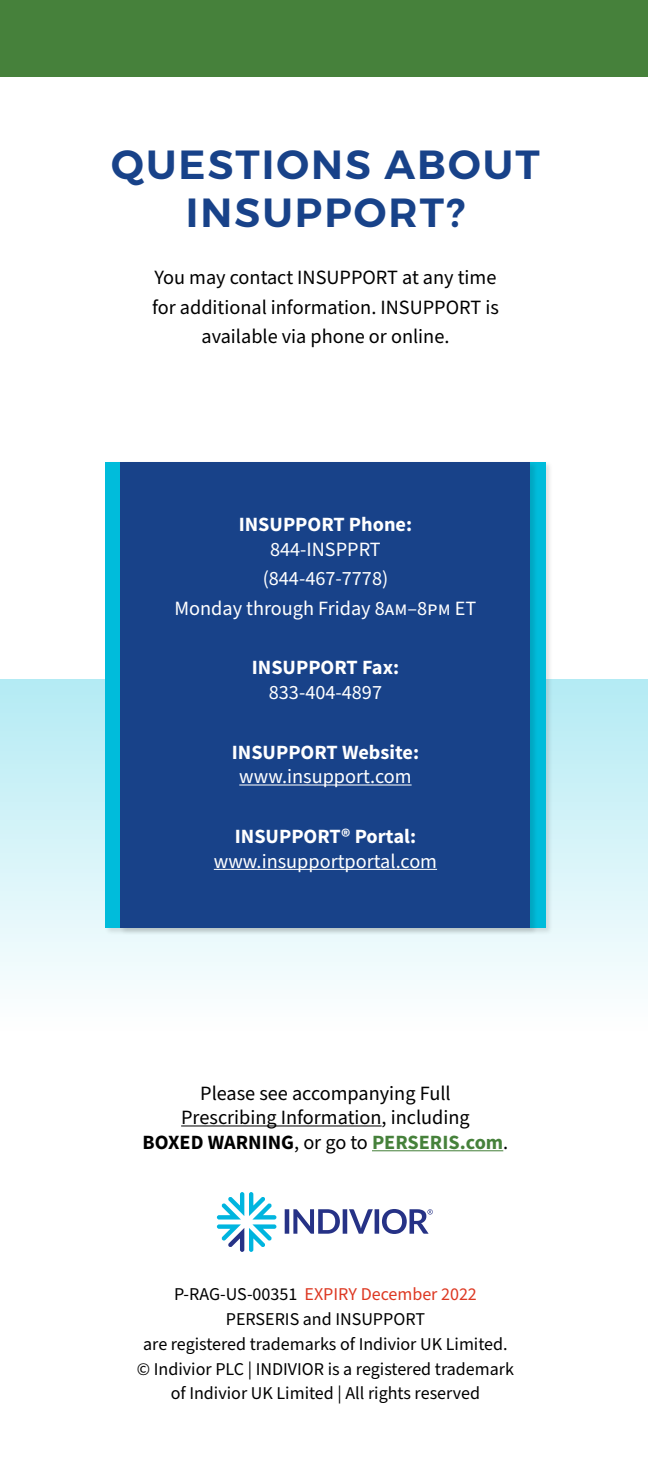
<style>
.page{position:relative;width:648px;height:1458px;background:#fff}
.page>*{position:absolute;margin:0;border:0;box-sizing:border-box;transform-origin:0 0}
.t1{font:600 40.5px/48.6px "Montserrat";letter-spacing:.05em;color:#184289;text-align:center}
.t2{font:20.25px/29.2px "Source Sans Pro";color:#000;text-align:center}
.t3{font:700 20.25px/24.8px "Source Sans Pro";color:#fff;text-align:center}
.t4{font:20.25px/29.2px "Source Sans Pro";color:#fff;text-align:center}
.t5{font:18px/24.8px "Source Sans Pro";color:#000;text-align:center}
.s1{font-weight:400}
.s2{font-weight:700}
.s3{font-weight:700;color:#46813b}
.s4{color:#dd3822}
</style>
<div class="page">
<div style="left:0;top:0;width:648px;height:77px;background:#46813b"></div>
<div style="left:0;top:679px;width:648px;height:354px;background:linear-gradient(to bottom,#b3ebf4,#fefefe)"></div>
<div style="left:104px;top:460px;width:450px;height:476px;background:#000;opacity:.12"></div>
<div style="left:105px;top:462px;width:441px;height:466px;background:#00bcdb"></div>
<div style="left:120px;top:460px;width:418px;height:476px;background:#000;opacity:.12"></div>
<div style="left:121px;top:462px;width:409px;height:466px;background:#184289"></div>
<hr style="left:239px;top:785px;width:173px;height:1px;background:#fff">
<hr style="left:214px;top:869px;width:223px;height:1px;background:#fff">
<hr style="left:181px;top:1125px;width:201px;height:1px;background:#000">
<hr style="left:372px;top:1150px;width:131px;height:1px;background:#46813b">
<svg style="left:217px;top:1192px;width:216px;height:60px"></svg>
<h1 class="t1" style="left:111px;top:140px;width:430px">QUESTIONS ABOUT<br>INSUPPORT?</h1>
<p class="t2" style="left:152px;top:264px;width:348px">You may contact INSUPPORT at any time for additional information. INSUPPORT is available via phone or online.</p>
<h3 class="t3" style="left:239px;top:513px;width:175px">INSUPPORT Phone:<br><span class="s1">844‑INSPPRT</span></h3>
<h3 class="t4" style="left:174px;top:565px;width:304px">(844‑467‑7778)<br>Monday through Friday 8am–8pm ET</h3>
<h3 class="t3" style="left:252px;top:656px;width:149px">INSUPPORT Fax:<br><span class="s1">833‑404‑4897</span></h3>
<h3 class="t3" style="left:232px;top:740px;width:189px">INSUPPORT Website: <span class="s1">www.insupport.com</span></h3>
<h3 class="t4" style="left:214px;top:825px;width:225px;line-height:24.8px"><span class="s2">INSUPPORT® Portal: </span>www.insupportportal.com</h3>
<h4 class="t2" style="left:143px;top:1082px;width:367px;line-height:24.3px">Please see accompanying Full<br>Prescribing Information, including<br><span class="s2">BOXED WARNING</span>, or go to <span class="s3">PERSERIS.com</span>.</h4>
<p class="t5" style="left:137px;top:1283px;width:379px">P‑RAG‑US‑00351 <span class="s4">EXPIRY December 2022<br></span>PERSERIS and INSUPPORT<br>are registered trademarks of Indivior UK Limited. © Indivior PLC | INDIVIOR is a registered trademark of Indivior UK Limited | All rights reserved</p>
</div>
